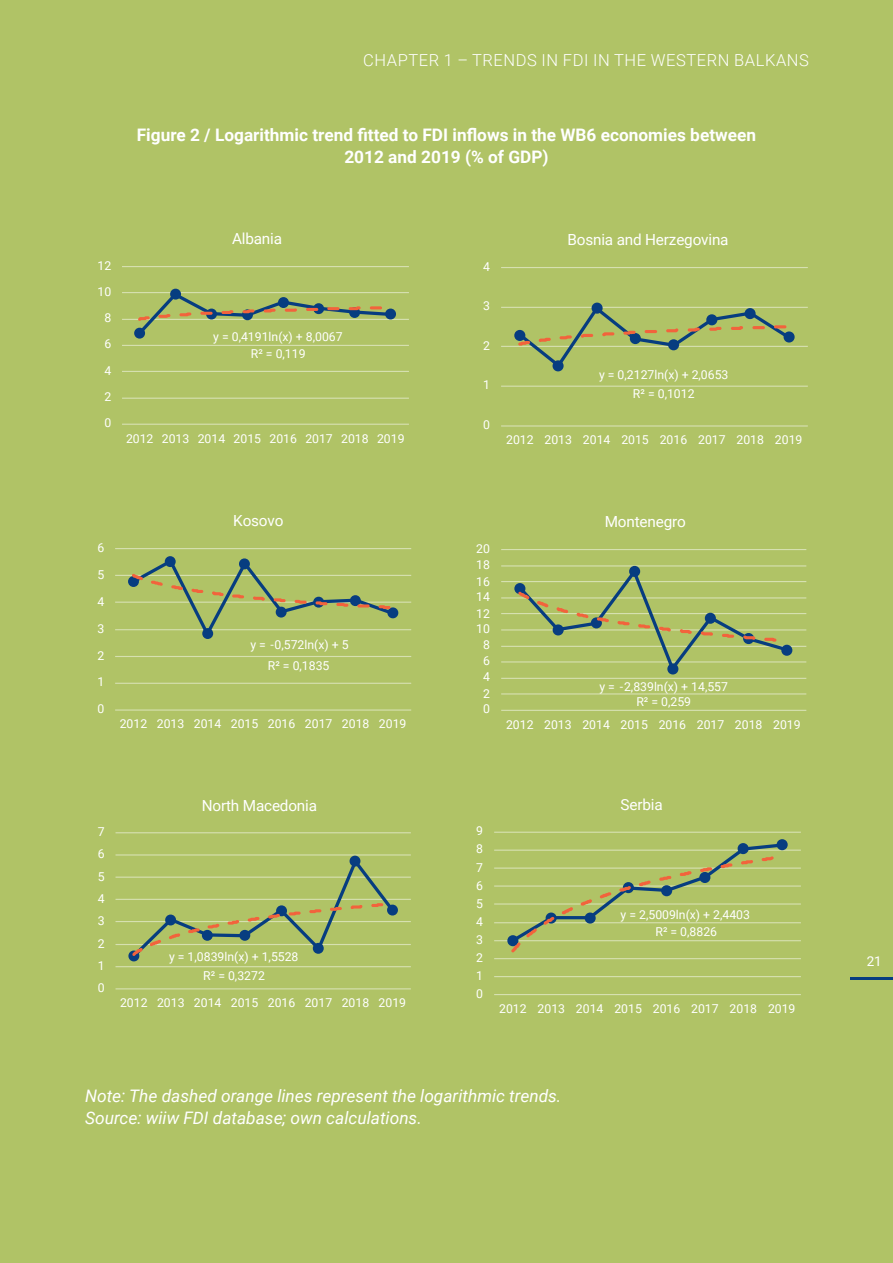
<style>
.page{position:relative;width:893px;height:1263px;background:#b0c366}
.page>*{position:absolute;margin:0;border:0;box-sizing:border-box;transform-origin:0 0}
.t1{font:italic 17.25px/22.5px "Roboto";color:#fff}
.t2{font:700 17.25px/22.5px "Roboto";color:#fff;text-align:center}
.t3{font:300 16.5px "Roboto";letter-spacing:.035em;color:#fff}
.t4{font:15.3px "Roboto";letter-spacing:-.01em;color:#fff}
.t5{font:13.5px "Roboto";color:#fff}
.t6{font:12.3px/17.7px "Roboto";color:#fff;text-align:center}
</style>
<div class="page">
<hr style="left:122px;top:398px;width:287px;height:1px;background:#fff">
<hr style="left:122px;top:371px;width:287px;height:1px;background:#fff">
<hr style="left:122px;top:345px;width:287px;height:1px;background:#fff">
<hr style="left:122px;top:319px;width:287px;height:1px;background:#fff">
<hr style="left:122px;top:292px;width:287px;height:1px;background:#fff">
<hr style="left:122px;top:266px;width:287px;height:1px;background:#fff">
<hr style="left:122px;top:424px;width:287px;height:1px;background:#fff">
<div style="left:134px;top:328px;width:11px;height:11px;border:3px solid #073d80;border-radius:50%"></div>
<div style="left:170px;top:289px;width:11px;height:11px;border:3px solid #073d80;border-radius:50%"></div>
<div style="left:385px;top:309px;width:11px;height:10px;border:3px solid #073d80;border-radius:50%"></div>
<svg style="left:135px;top:290px;width:259px;height:47px"></svg>
<hr style="left:501px;top:386px;width:307px;height:1px;background:#fff">
<hr style="left:501px;top:346px;width:307px;height:1px;background:#fff">
<hr style="left:501px;top:307px;width:307px;height:1px;background:#fff">
<hr style="left:501px;top:267px;width:307px;height:1px;background:#fff">
<hr style="left:501px;top:425px;width:307px;height:2px;background:#fff">
<div style="left:514px;top:330px;width:11px;height:11px;border:3px solid #073d80;border-radius:50%"></div>
<div style="left:552px;top:360px;width:12px;height:11px;border:3px solid #073d80;border-radius:50%"></div>
<div style="left:592px;top:303px;width:11px;height:11px;border:3px solid #073d80;border-radius:50%"></div>
<div style="left:784px;top:331px;width:11px;height:11px;border:3px solid #073d80;border-radius:50%"></div>
<svg style="left:516px;top:304px;width:277px;height:66px"></svg>
<hr style="left:115px;top:683px;width:296px;height:1px;background:#fff">
<hr style="left:115px;top:656px;width:296px;height:1px;background:#fff">
<hr style="left:115px;top:629px;width:296px;height:1px;background:#fff">
<hr style="left:115px;top:602px;width:296px;height:1px;background:#fff">
<hr style="left:115px;top:575px;width:296px;height:1px;background:#fff">
<hr style="left:115px;top:548px;width:296px;height:1px;background:#fff">
<hr style="left:115px;top:709px;width:296px;height:2px;background:#fff">
<div style="left:128px;top:576px;width:11px;height:11px;border:3px solid #073d80;border-radius:50%"></div>
<div style="left:165px;top:556px;width:11px;height:11px;border:3px solid #073d80;border-radius:50%"></div>
<div style="left:387px;top:607px;width:11px;height:11px;border:3px solid #073d80;border-radius:50%"></div>
<svg style="left:129px;top:557px;width:268px;height:82px"></svg>
<hr style="left:501px;top:693px;width:305px;height:1px;background:#fff">
<hr style="left:501px;top:678px;width:305px;height:1px;background:#fff">
<hr style="left:501px;top:661px;width:305px;height:1px;background:#fff">
<hr style="left:501px;top:646px;width:305px;height:1px;background:#fff">
<hr style="left:501px;top:629px;width:305px;height:1px;background:#fff">
<hr style="left:501px;top:613px;width:305px;height:1px;background:#fff">
<hr style="left:501px;top:597px;width:305px;height:1px;background:#fff">
<hr style="left:501px;top:581px;width:305px;height:1px;background:#fff">
<hr style="left:501px;top:565px;width:305px;height:1px;background:#fff">
<hr style="left:501px;top:549px;width:305px;height:1px;background:#fff">
<hr style="left:501px;top:710px;width:305px;height:1px;background:#fff">
<div style="left:514px;top:583px;width:11px;height:11px;border:3px solid #073d80;border-radius:50%"></div>
<div style="left:781px;top:645px;width:11px;height:11px;border:3px solid #073d80;border-radius:50%"></div>
<svg style="left:516px;top:565px;width:275px;height:110px"></svg>
<hr style="left:116px;top:966px;width:295px;height:1px;background:#fff">
<hr style="left:116px;top:944px;width:295px;height:1px;background:#fff">
<hr style="left:116px;top:921px;width:295px;height:1px;background:#fff">
<hr style="left:116px;top:899px;width:295px;height:1px;background:#fff">
<hr style="left:116px;top:876px;width:295px;height:2px;background:#fff">
<hr style="left:116px;top:854px;width:295px;height:1px;background:#fff">
<hr style="left:116px;top:832px;width:295px;height:1px;background:#fff">
<hr style="left:116px;top:988px;width:295px;height:1px;background:#fff">
<div style="left:128px;top:950px;width:11px;height:11px;border:3px solid #073d80;border-radius:50%"></div>
<div style="left:387px;top:905px;width:11px;height:10px;border:3px solid #073d80;border-radius:50%"></div>
<svg style="left:129px;top:855px;width:268px;height:106px"></svg>
<hr style="left:494px;top:976px;width:307px;height:1px;background:#fff">
<hr style="left:494px;top:958px;width:307px;height:1px;background:#fff">
<hr style="left:494px;top:940px;width:307px;height:1px;background:#fff">
<hr style="left:494px;top:922px;width:307px;height:1px;background:#fff">
<hr style="left:494px;top:903px;width:307px;height:1px;background:#fff">
<hr style="left:494px;top:885px;width:307px;height:2px;background:#fff">
<hr style="left:494px;top:867px;width:307px;height:2px;background:#fff">
<hr style="left:494px;top:849px;width:307px;height:2px;background:#fff">
<hr style="left:494px;top:832px;width:307px;height:1px;background:#fff">
<hr style="left:494px;top:994px;width:307px;height:1px;background:#fff">
<div style="left:507px;top:935px;width:11px;height:11px;border:3px solid #073d80;border-radius:50%"></div>
<div style="left:777px;top:839px;width:11px;height:11px;border:3px solid #073d80;border-radius:50%"></div>
<svg style="left:509px;top:841px;width:276px;height:111px"></svg>
<hr style="left:850px;top:978px;width:43px;height:2px;background:#073d80">
<h2 class="t3" style="left:363px;top:49px;width:447px">CHAPTER 1 – TRENDS IN FDI IN THE WESTERN BALKANS</h2>
<h1 class="t2" style="left:137px;top:122px;width:621px">Figure 2 / Logarithmic trend fitted to FDI inflows in the WB6 economies between<br>2012 and 2019 (% of GDP)</h1>
<p class="t4" style="left:232px;top:228px;width:52px">Albania</p>
<p class="t4" style="left:567px;top:229px;width:163px">Bosnia and Herzegovina</p>
<p class="t6" style="left:98px;top:256px;width:15px">12</p>
<p class="t6" style="left:483px;top:257px;width:8px">4</p>
<p class="t6" style="left:98px;top:283px;width:15px">10</p>
<p class="t6" style="left:483px;top:297px;width:8px">3</p>
<p class="t6" style="left:104px;top:309px;width:8px">8</p>
<p class="t6" style="left:104px;top:335px;width:8px">6</p>
<p class="t6" style="left:213px;top:327px;width:131px">y = 0,4191ln(x) + 8,0067<br>R² = 0,119</p>
<p class="t6" style="left:483px;top:337px;width:8px">2</p>
<p class="t6" style="left:104px;top:362px;width:8px">4</p>
<p class="t6" style="left:104px;top:388px;width:8px">2</p>
<p class="t6" style="left:483px;top:376px;width:8px">1</p>
<p class="t6" style="left:599px;top:365px;width:131px;line-height:19px">y = 0,2127ln(x) + 2,0653<br>R² = 0,1012</p>
<p class="t6" style="left:104px;top:414px;width:8px">0</p>
<p class="t6" style="left:483px;top:415px;width:8px">0</p>
<p class="t6" style="left:126px;top:429px;width:280px">2012 2013 2014 2015 2016 2017 2018 2019</p>
<p class="t6" style="left:506px;top:430px;width:298px">2012 2013 2014 2015 2016 2017 2018 2019</p>
<p class="t4" style="left:233px;top:510px;width:52px">Kosovo</p>
<p class="t4" style="left:605px;top:511px;width:83px">Montenegro</p>
<p class="t6" style="left:98px;top:538px;width:8px">6</p>
<p class="t6" style="left:476px;top:539px;width:15px">20</p>
<p class="t6" style="left:98px;top:565px;width:8px">5</p>
<p class="t6" style="left:476px;top:555px;width:15px">18</p>
<p class="t6" style="left:476px;top:572px;width:15px">16</p>
<p class="t6" style="left:98px;top:592px;width:8px">4</p>
<p class="t6" style="left:476px;top:587px;width:15px">14</p>
<p class="t6" style="left:476px;top:604px;width:15px">12</p>
<p class="t6" style="left:98px;top:619px;width:8px">3</p>
<p class="t6" style="left:476px;top:619px;width:15px">10</p>
<p class="t6" style="left:98px;top:646px;width:8px">2</p>
<p class="t6" style="left:98px;top:673px;width:8px">1</p>
<p class="t6" style="left:98px;top:699px;width:8px">0</p>
<p class="t6" style="left:250px;top:633px;width:100px;line-height:21.5px">y = -0,572ln(x) + 5<br>R² = 0,1835</p>
<p class="t6" style="left:483px;top:636px;width:8px">8</p>
<p class="t6" style="left:483px;top:651px;width:8px">6</p>
<p class="t6" style="left:483px;top:668px;width:8px">4</p>
<p class="t6" style="left:483px;top:684px;width:8px">2</p>
<p class="t6" style="left:483px;top:700px;width:8px">0</p>
<p class="t6" style="left:599px;top:678px;width:130px;line-height:15.6px">y = -2,839ln(x) + 14,557<br>R² = 0,259</p>
<p class="t6" style="left:120px;top:715px;width:288px">2012 2013 2014 2015 2016 2017 2018 2019</p>
<p class="t6" style="left:506px;top:715px;width:296px">2012 2013 2014 2015 2016 2017 2018 2019</p>
<p class="t4" style="left:202px;top:794px;width:117px">North Macedonia</p>
<p class="t4" style="left:620px;top:793px;width:44px">Serbia</p>
<p class="t6" style="left:98px;top:822px;width:8px">7</p>
<p class="t6" style="left:476px;top:822px;width:8px">9</p>
<p class="t6" style="left:98px;top:844px;width:8px">6</p>
<p class="t6" style="left:476px;top:840px;width:8px">8</p>
<p class="t6" style="left:98px;top:867px;width:8px">5</p>
<p class="t6" style="left:476px;top:858px;width:8px">7</p>
<p class="t6" style="left:476px;top:876px;width:8px">6</p>
<p class="t6" style="left:98px;top:889px;width:8px">4</p>
<p class="t6" style="left:98px;top:912px;width:8px">3</p>
<p class="t6" style="left:98px;top:934px;width:8px">2</p>
<p class="t6" style="left:476px;top:894px;width:8px">5</p>
<p class="t6" style="left:476px;top:912px;width:8px">4</p>
<p class="t6" style="left:476px;top:930px;width:8px">3</p>
<p class="t6" style="left:621px;top:905px;width:131px;line-height:17.1px">y = 2,5009ln(x) + 2,4403<br>R² = 0,8826</p>
<p class="t6" style="left:98px;top:956px;width:8px">1</p>
<p class="t6" style="left:98px;top:978px;width:8px">0</p>
<p class="t6" style="left:169px;top:946px;width:131px;line-height:20px">y = 1,0839ln(x) + 1,5528<br>R² = 0,3272</p>
<p class="t6" style="left:120px;top:993px;width:288px">2012 2013 2014 2015 2016 2017 2018 2019</p>
<p class="t6" style="left:476px;top:948px;width:8px">2</p>
<p class="t6" style="left:476px;top:966px;width:8px">1</p>
<p class="t6" style="left:476px;top:984px;width:8px">0</p>
<p class="t6" style="left:499px;top:1000px;width:298px">2012 2013 2014 2015 2016 2017 2018 2019</p>
<h1 class="t1" style="left:85px;top:1084px;width:478px">Note: The dashed orange lines represent the logarithmic trends.<br>Source: wiiw FDI database; own calculations.</h1>
<p class="t5" style="left:867px;top:952px;width:17px">21</p>
</div>
